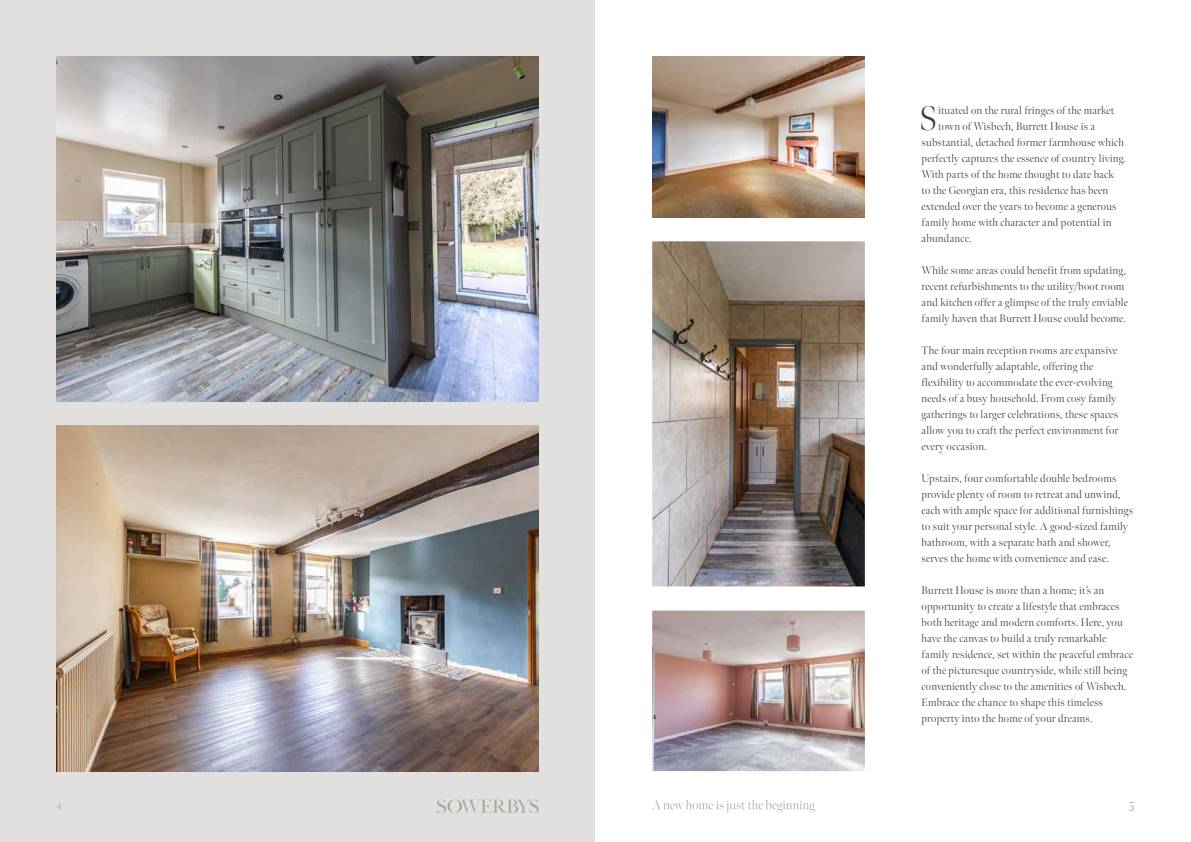
<style>
.page{position:relative;width:1191px;height:842px;background:#fff}
.page>*{position:absolute;margin:0;border:0;box-sizing:border-box;transform-origin:0 0}
.t1{font:300 34px "Meno Banner";color:#434141}
.t2{font:300 13px "Meno Banner";color:#ada8a0}
.t3{font:300 11px/16px "Meno Banner";letter-spacing:.02em;color:#434141}
.t4{font:300 11px "Meno Banner";color:#ada8a0}
</style>
<div class="page">
<div style="left:0;top:0;width:595px;height:842px;background:#e2e0df"></div>
<svg style="left:437px;top:799px;width:102px;height:14px"></svg>
<svg style="left:652px;top:800px;width:162px;height:13px"></svg>
<img style="left:57px;top:57px;width:482px;height:345px">
<img style="left:57px;top:426px;width:482px;height:345px">
<img style="left:652px;top:241px;width:213px;height:345px">
<img style="left:652px;top:611px;width:213px;height:160px">
<img style="left:652px;top:57px;width:213px;height:160px">
<h1 class="t1" style="left:919px;top:98px;width:20px">S</h1>
<p class="t3" style="left:938px;top:102px;width:178px">ituated on the rural fringes of the market</p>
<p class="t3" style="left:938px;top:118px;width:158px">town of Wisbech, Burrett House is a</p>
<p class="t3" style="left:921px;top:134px;width:204px">substantial, detached former farmhouse which</p>
<p class="t3" style="left:921px;top:150px;width:206px">perfectly captures the essence of country living.</p>
<p class="t3" style="left:921px;top:166px;width:194px">With parts of the home thought to date back</p>
<p class="t3" style="left:921px;top:182px;width:188px">to the Georgian era, this residence has been</p>
<p class="t3" style="left:921px;top:198px;width:196px">extended over the years to become a generous</p>
<p class="t3" style="left:921px;top:214px;width:191px">family home with character and potential in</p>
<p class="t3" style="left:921px;top:230px;width:51px">abundance.</p>
<p class="t3" style="left:921px;top:262px;width:208px">While some areas could benefit from updating, recent refurbishments to the utility/boot room and kitchen offer a glimpse of the truly enviable family haven that Burrett House could become.</p>
<p class="t3" style="left:921px;top:342px;width:198px">The four main reception rooms are expansive and wonderfully adaptable, offering the flexibility to accommodate the ever-evolving needs of a busy household. From cosy family gatherings to larger celebrations, these spaces allow you to craft the perfect environment for every occasion.</p>
<p class="t3" style="left:921px;top:471px;width:213px">Upstairs, four comfortable double bedrooms provide plenty of room to retreat and unwind, each with ample space for additional furnishings to suit your personal style. A good-sized family bathroom, with a separate bath and shower, serves the home with convenience and ease.</p>
<p class="t3" style="left:921px;top:583px;width:213px">Burrett House is more than a home; it’s an opportunity to create a lifestyle that embraces both heritage and modern comforts. Here, you have the canvas to build a truly remarkable family residence, set within the peaceful embrace of the picturesque countryside, while still being conveniently close to the amenities of Wisbech.<br>Embrace the chance to shape this timeless property into the home of your dreams.</p>
<p class="t4" style="left:57px;top:799px;width:7px">4</p>
<p class="t2" style="left:1128px;top:798px;width:7px">5</p>
</div>
